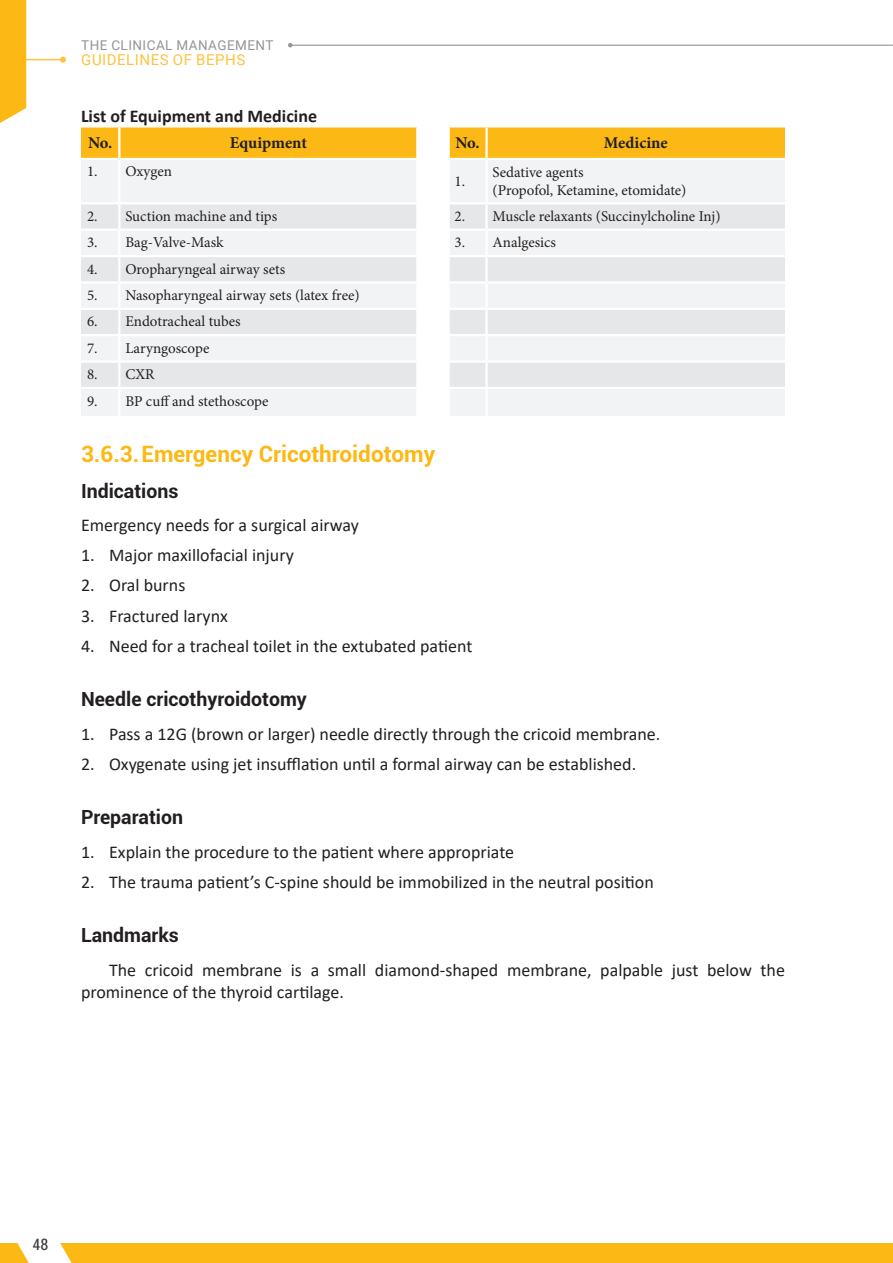
<style>
.page{position:relative;width:893px;height:1263px;background:#fff}
.page>*{position:absolute;margin:0;border:0;box-sizing:border-box;transform-origin:0 0}
.t1{font:700 22.5px "Roboto";color:#fcb814}
.t2{font:700 19.5px "Roboto";color:#231f20}
.t3{font:18px/22.5px "Calibri";color:#231f20}
.t4{font:700 18px "Calibri";color:#231f20}
.t5{font:700 16.5px "Minion Pro";color:#231f20}
.t6{font:condensed 16.5px "Roboto";color:#3e3e3f}
.t7{font:15px/18px "Minion Pro";color:#231f20}
.t8{font:15px "Roboto";letter-spacing:.035em;color:#fec240}
.t9{font:13.5px "Roboto";letter-spacing:.035em;color:#939598}
</style>
<div class="page">
<hr style="left:0;top:59px;width:63px;height:1px;background:#fec240">
<svg style="left:60px;top:57px;width:6px;height:6px"></svg>
<hr style="left:290px;top:45px;width:603px;height:1px;background:#939598">
<svg style="left:288px;top:43px;width:4px;height:4px"></svg>
<div style="left:0;top:1243px;width:893px;height:20px;background:#fcb814"></div>
<svg style="left:17px;top:1243px;width:55px;height:20px"></svg>
<div style="left:0;top:0;width:26px;height:123px;background:#fcb814"></div>
<svg style="left:81px;top:128px;width:704px;height:288px"></svg>
<hr style="left:118px;top:128px;width:2px;height:30px;background:#fff">
<hr style="left:416px;top:128px;width:2px;height:30px;background:#fff">
<hr style="left:447px;top:128px;width:3px;height:30px;background:#fff">
<hr style="left:485px;top:128px;width:3px;height:30px;background:#fff">
<hr style="left:81px;top:158px;width:38px;height:2px;background:#fff">
<hr style="left:119px;top:158px;width:298px;height:2px;background:#fff">
<hr style="left:118px;top:160px;width:2px;height:42px;background:#fff">
<hr style="left:417px;top:158px;width:32px;height:2px;background:#fff">
<hr style="left:416px;top:160px;width:2px;height:42px;background:#fff">
<hr style="left:449px;top:158px;width:38px;height:2px;background:#fff">
<hr style="left:447px;top:160px;width:3px;height:42px;background:#fff">
<hr style="left:487px;top:158px;width:298px;height:2px;background:#fff">
<hr style="left:485px;top:160px;width:3px;height:42px;background:#fff">
<hr style="left:81px;top:202px;width:38px;height:2px;background:#fff">
<hr style="left:119px;top:202px;width:298px;height:2px;background:#fff">
<hr style="left:118px;top:204px;width:2px;height:25px;background:#fff">
<hr style="left:417px;top:202px;width:32px;height:2px;background:#fff">
<hr style="left:416px;top:204px;width:2px;height:25px;background:#fff">
<hr style="left:449px;top:202px;width:38px;height:2px;background:#fff">
<hr style="left:447px;top:204px;width:3px;height:25px;background:#fff">
<hr style="left:487px;top:202px;width:298px;height:2px;background:#fff">
<hr style="left:485px;top:204px;width:3px;height:25px;background:#fff">
<hr style="left:81px;top:229px;width:38px;height:2px;background:#fff">
<hr style="left:119px;top:229px;width:298px;height:2px;background:#fff">
<hr style="left:118px;top:231px;width:2px;height:24px;background:#fff">
<hr style="left:417px;top:229px;width:32px;height:2px;background:#fff">
<hr style="left:416px;top:231px;width:2px;height:24px;background:#fff">
<hr style="left:449px;top:229px;width:38px;height:2px;background:#fff">
<hr style="left:447px;top:231px;width:3px;height:24px;background:#fff">
<hr style="left:487px;top:229px;width:298px;height:2px;background:#fff">
<hr style="left:485px;top:231px;width:3px;height:24px;background:#fff">
<hr style="left:81px;top:255px;width:38px;height:2px;background:#fff">
<hr style="left:119px;top:255px;width:298px;height:2px;background:#fff">
<hr style="left:118px;top:257px;width:2px;height:24px;background:#fff">
<hr style="left:417px;top:255px;width:32px;height:2px;background:#fff">
<hr style="left:416px;top:257px;width:2px;height:24px;background:#fff">
<hr style="left:449px;top:255px;width:38px;height:2px;background:#fff">
<hr style="left:447px;top:257px;width:3px;height:24px;background:#fff">
<hr style="left:487px;top:255px;width:298px;height:2px;background:#fff">
<hr style="left:485px;top:257px;width:3px;height:24px;background:#fff">
<hr style="left:81px;top:281px;width:38px;height:3px;background:#fff">
<hr style="left:119px;top:281px;width:298px;height:3px;background:#fff">
<hr style="left:118px;top:284px;width:2px;height:24px;background:#fff">
<hr style="left:417px;top:281px;width:32px;height:3px;background:#fff">
<hr style="left:416px;top:284px;width:2px;height:24px;background:#fff">
<hr style="left:449px;top:281px;width:38px;height:3px;background:#fff">
<hr style="left:447px;top:284px;width:3px;height:24px;background:#fff">
<hr style="left:487px;top:281px;width:298px;height:3px;background:#fff">
<hr style="left:485px;top:284px;width:3px;height:24px;background:#fff">
<hr style="left:81px;top:308px;width:38px;height:2px;background:#fff">
<hr style="left:119px;top:308px;width:298px;height:2px;background:#fff">
<hr style="left:118px;top:310px;width:2px;height:24px;background:#fff">
<hr style="left:417px;top:308px;width:32px;height:2px;background:#fff">
<hr style="left:416px;top:310px;width:2px;height:24px;background:#fff">
<hr style="left:449px;top:308px;width:38px;height:2px;background:#fff">
<hr style="left:447px;top:310px;width:3px;height:24px;background:#fff">
<hr style="left:487px;top:308px;width:298px;height:2px;background:#fff">
<hr style="left:485px;top:310px;width:3px;height:24px;background:#fff">
<hr style="left:81px;top:334px;width:38px;height:2px;background:#fff">
<hr style="left:119px;top:334px;width:298px;height:2px;background:#fff">
<hr style="left:118px;top:336px;width:2px;height:24px;background:#fff">
<hr style="left:417px;top:334px;width:32px;height:2px;background:#fff">
<hr style="left:416px;top:336px;width:2px;height:24px;background:#fff">
<hr style="left:449px;top:334px;width:38px;height:2px;background:#fff">
<hr style="left:447px;top:336px;width:3px;height:24px;background:#fff">
<hr style="left:487px;top:334px;width:298px;height:2px;background:#fff">
<hr style="left:485px;top:336px;width:3px;height:24px;background:#fff">
<hr style="left:81px;top:360px;width:38px;height:3px;background:#fff">
<hr style="left:119px;top:360px;width:298px;height:3px;background:#fff">
<hr style="left:118px;top:363px;width:2px;height:24px;background:#fff">
<hr style="left:417px;top:360px;width:32px;height:3px;background:#fff">
<hr style="left:416px;top:363px;width:2px;height:24px;background:#fff">
<hr style="left:449px;top:360px;width:38px;height:3px;background:#fff">
<hr style="left:447px;top:363px;width:3px;height:24px;background:#fff">
<hr style="left:487px;top:360px;width:298px;height:3px;background:#fff">
<hr style="left:485px;top:363px;width:3px;height:24px;background:#fff">
<hr style="left:81px;top:387px;width:38px;height:2px;background:#fff">
<hr style="left:119px;top:387px;width:298px;height:2px;background:#fff">
<hr style="left:118px;top:389px;width:2px;height:27px;background:#fff">
<hr style="left:417px;top:387px;width:32px;height:2px;background:#fff">
<hr style="left:416px;top:389px;width:2px;height:27px;background:#fff">
<hr style="left:449px;top:387px;width:38px;height:2px;background:#fff">
<hr style="left:447px;top:389px;width:3px;height:27px;background:#fff">
<hr style="left:487px;top:387px;width:298px;height:2px;background:#fff">
<hr style="left:485px;top:389px;width:3px;height:27px;background:#fff">
<p class="t9" style="left:81px;top:36px;width:194px">THE CLINICAL MANAGEMENT</p>
<p class="t8" style="left:81px;top:49px;width:166px">GUIDELINES OF BEPHS</p>
<p class="t4" style="left:81px;top:103px;width:238px">List of Equipment and Medicine</p>
<p class="t5" style="left:88px;top:131px;width:26px">No.</p>
<p class="t5" style="left:230px;top:131px;width:79px">Equipment</p>
<p class="t5" style="left:455px;top:131px;width:26px">No.</p>
<p class="t5" style="left:604px;top:131px;width:66px">Medicine</p>
<p class="t7" style="left:87px;top:163px;width:86px">1. Oxygen</p>
<p class="t7" style="left:455px;top:172px;width:12px">1.</p>
<p class="t7" style="left:493px;top:163px;width:195px">Sedative agents<br>(Propofol, Ketamine, etomidate)</p>
<p class="t7" style="left:87px;top:207px;width:192px">2. Suction machine and tips</p>
<p class="t7" style="left:455px;top:207px;width:267px">2. Muscle relaxants (Succinylcholine Inj)</p>
<p class="t7" style="left:87px;top:234px;width:138px">3. Bag-Valve-Mask</p>
<p class="t7" style="left:455px;top:234px;width:103px">3. Analgesics</p>
<p class="t7" style="left:87px;top:260px;width:200px">4. Oropharyngeal airway sets</p>
<p class="t7" style="left:87px;top:286px;width:274px">5. Nasopharyngeal airway sets (latex free)</p>
<p class="t7" style="left:87px;top:313px;width:155px">6. Endotracheal tubes</p>
<p class="t7" style="left:87px;top:339px;width:124px">7. Laryngoscope</p>
<p class="t7" style="left:87px;top:365px;width:69px">8. CXR</p>
<p class="t7" style="left:87px;top:393px;width:183px">9. BP cuff and stethoscope</p>
<p class="t1" style="left:81px;top:438px;width:356px">3.6.3.Emergency Cricothroidotomy</p>
<p class="t2" style="left:81px;top:477px;width:99px">Indications</p>
<p class="t3" style="left:81px;top:514px;width:279px">Emergency needs for a surgical airway</p>
<p class="t3" style="left:81px;top:544px;width:214px">1. Major maxillofacial injury</p>
<p class="t3" style="left:81px;top:574px;width:106px">2. Oral burns</p>
<p class="t3" style="left:81px;top:604px;width:148px">3. Fractured larynx</p>
<p class="t3" style="left:81px;top:634px;width:393px">4. Need for a tracheal toilet in the extubated patient</p>
<p class="t2" style="left:81px;top:685px;width:227px">Needle cricothyroidotomy</p>
<p class="t3" style="left:81px;top:722px;width:581px">1. Pass a 12G (brown or larger) needle directly through the cricoid membrane.</p>
<p class="t3" style="left:81px;top:752px;width:557px">2. Oxygenate using jet insufflation until a formal airway can be established.</p>
<p class="t2" style="left:81px;top:804px;width:104px">Preparation</p>
<p class="t3" style="left:81px;top:840px;width:435px">1. Explain the procedure to the patient where appropriate</p>
<p class="t3" style="left:81px;top:870px;width:574px">2. The trauma patient’s C-spine should be immobilized in the neutral position</p>
<p class="t2" style="left:81px;top:922px;width:100px">Landmarks</p>
<p class="t3" style="left:81px;top:958px;width:705px;text-indent:28px">The cricoid membrane is a small diamond-shaped membrane, palpable just below the prominence of the thyroid cartilage.</p>
<p class="t6" style="left:32px;top:1233px;width:18px">48</p>
</div>
